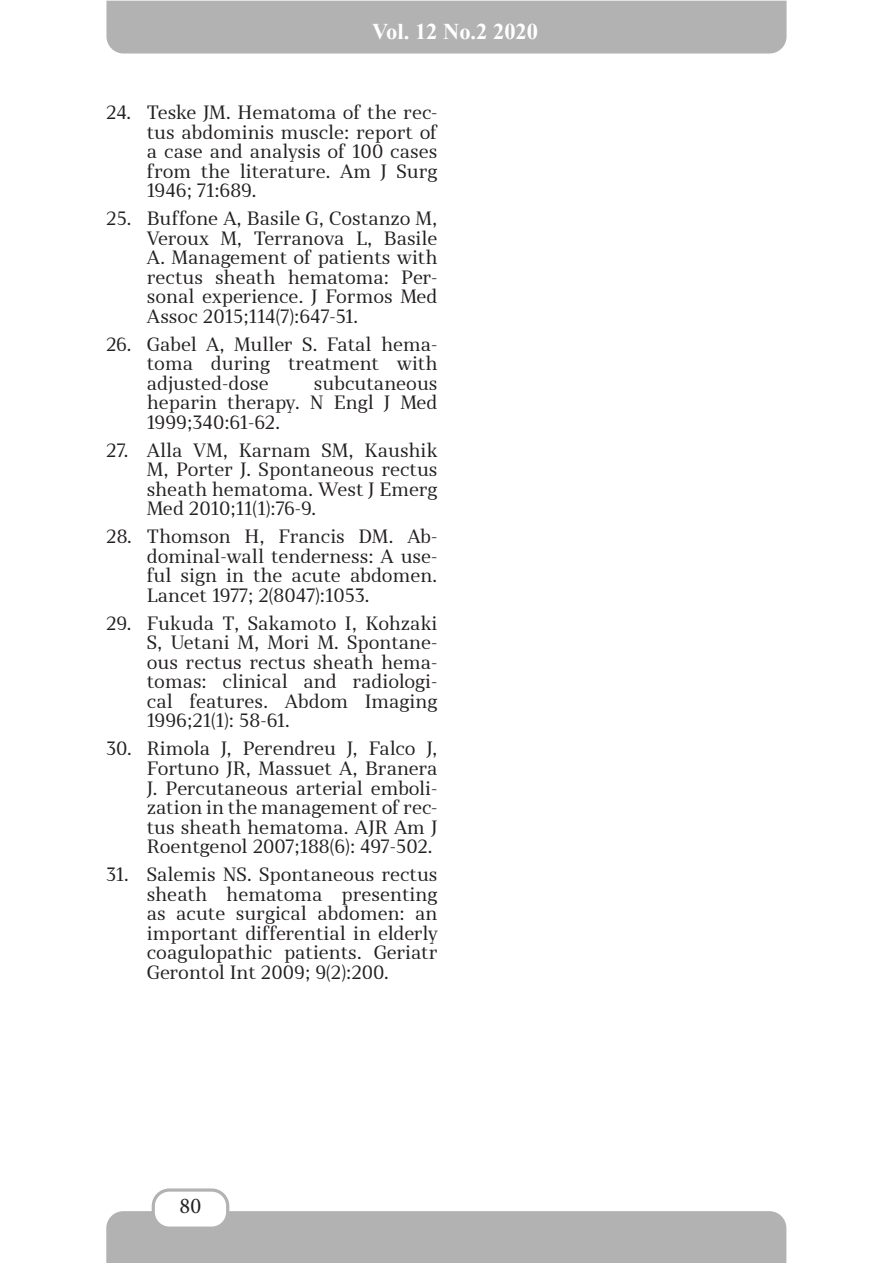
<style>
.page{position:relative;width:893px;height:1263px;background:#fff}
.page>*{position:absolute;margin:0;border:0;box-sizing:border-box;transform-origin:0 0}
.t1{font:700 22.5px "Times New Roman";color:#fff}
.t2{font:22.5px "Minion Pro";color:#231f20}
.t3{font:18px/19.5px "Skola Serif";color:#231f20;text-align:justify}
</style>
<div class="page">
<div style="left:106px;top:1px;width:680px;height:53px;background:#b2b2b2"></div>
<div style="left:106px;top:1211px;width:680px;height:52px;background:#b2b2b2"></div>
<div style="left:153px;top:1190px;width:75px;height:38px;background:#fff;border-radius:16px"></div>
<div style="left:152px;top:1188px;width:77px;height:42px;border:3px solid #b2b2b2;border-radius:16px"></div>
<p class="t1" style="left:372px;top:15px;width:168px">Vol. 12 No.2 2020</p>
<p class="t3" style="left:147px;top:103px;width:292px;text-indent:-40px">24. Teske JM. Hematoma of the rec&shy;tus abdominis muscle: report of a case and analysis of 100 cases from the literature. Am J Surg 1946; 71:689.</p>
<p class="t3" style="left:147px;top:209px;width:292px;text-indent:-40px">25. Buffone A, Basile G, Costanzo M, Veroux M, Terranova L, Basile A. Management of patients with rectus sheath hematoma: Per&shy;sonal experience. J Formos Med Assoc 2015;114(7):647-51.</p>
<p class="t3" style="left:147px;top:334px;width:292px;text-indent:-40px">26. Gabel A, Muller S. Fatal hema&shy;toma during treatment with adjusted-dose</p>
<p class="t3" style="left:147px;top:373px;width:292px;text-indent:167px">subcutaneous heparin therapy. N Engl J Med 1999;340:61-62.</p>
<p class="t3" style="left:147px;top:440px;width:292px;text-indent:-40px">27. Alla VM, Karnam SM, Kaushik M, Porter J. Spontaneous rectus sheath hematoma. West J Emerg Med 2010;11(1):76-9.</p>
<p class="t3" style="left:147px;top:527px;width:292px;text-indent:-40px">28. Thomson H, Francis DM. Ab&shy;dominal-wall tenderness: A use&shy;ful sign in the acute abdomen.<br>Lancet 1977; 2(8047):1053.</p>
<p class="t3" style="left:147px;top:613px;width:292px;text-indent:-40px">29. Fukuda T, Sakamoto I, Kohzaki S, Uetani M, Mori M. Spontane&shy;ous rectus rectus sheath hema&shy;tomas: clinical and radiologi&shy;cal features. Abdom Imaging 1996;21(1): 58-61.</p>
<p class="t3" style="left:147px;top:739px;width:292px;text-indent:-40px">30. Rimola J, Perendreu J, Falco J, Fortuno JR, Massuet A, Branera J. Percutaneous arterial emboli&shy;zation in the management of rec&shy;tus sheath hematoma. AJR Am J Roentgenol 2007;188(6): 497-502.</p>
<p class="t3" style="left:147px;top:864px;width:292px;text-indent:-40px">31. Salemis NS. Spontaneous rectus sheath hematoma presenting as acute surgical abdomen: an important differential in elderly coagulopathic patients. Geriatr Gerontol Int 2009; 9(2):200.</p>
<p class="t2" style="left:180px;top:1190px;width:23px">80</p>
</div>
